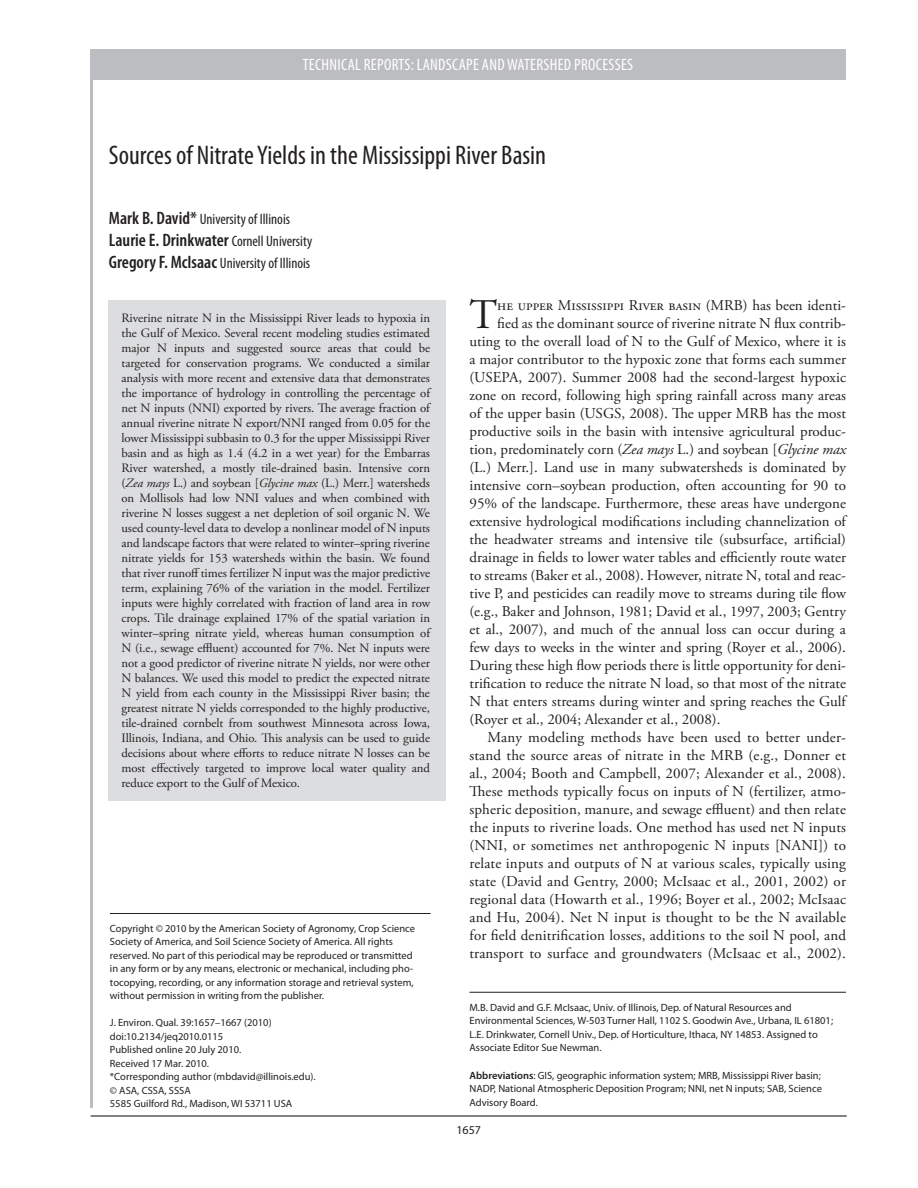
<style>
.page{position:relative;width:918px;height:1188px;background:#fff}
.page>*{position:absolute;margin:0;border:0;box-sizing:border-box;transform-origin:0 0}
.t1{font:42.15px "Adobe Garamond Pro";color:#231f20}
.t2{font:condensed 27px "Myriad Pro";color:#231f20}
.t3{font:600 condensed 18px "Myriad Pro";color:#231f20}
.t4{font:condensed 16.5px "Myriad Pro";letter-spacing:.02em;color:#fff}
.t5{font:15px "Adobe Garamond Pro";color:#231f20}
.t6{font:condensed 15px "Myriad Pro";color:#231f20}
.t7{font:12.75px/15px "Adobe Garamond Pro";letter-spacing:-.005em;color:#231f20;text-align:justify}
.t8{font:12px "Myriad Pro";color:#231f20}
.t9{font:10.5px/13.5px "Myriad Pro";color:#231f20}
.s1{font-weight:600;font-size:18px}
.s2{font-weight:400;font-size:15px}
.s3{font-style:italic}
.s4{font-weight:600}
</style>
<div class="page">
<hr style="left:90px;top:79px;width:3px;height:1029px;background:#bcbdc0">
<hr style="left:91px;top:1115px;width:756px;height:2px;background:#231f20">
<div style="left:109px;top:300px;width:337px;height:501px;background:#dcdddf"></div>
<div style="left:90px;top:50px;width:756px;height:30px;background:#bcbdc0"></div>
<hr style="left:470px;top:992px;width:376px;height:1px;background:#231f20">
<hr style="left:110px;top:913px;width:321px;height:1px;background:#231f20">
<p class="t4" style="left:303px;top:58px;width:332px">TECHNICAL REPORTS: LANDSCAPE AND WATERSHED PROCESSES</p>
<h2 class="t2" style="left:109px;top:145px;width:439px">Sources of Nitrate Yields in the Mississippi River Basin</h2>
<p class="t6" style="left:109px;top:214px;width:183px"><span class="s1">Mark B. David*</span> University of Illinois</p>
<p class="t3" style="left:109px;top:234px;width:205px">Laurie E. Drinkwater <span class="s2">Cornell University</span></p>
<p class="t6" style="left:109px;top:257px;width:203px"><span class="s1">Gregory F. McIsaac</span> University of Illinois</p>
<p class="t7" style="left:122px;top:311px;width:310px">Riverine nitrate N in the Mississippi River leads to hypoxia in the Gulf of Mexico. Several recent modeling studies estimated major N inputs and suggested source areas that could be targeted for conservation programs. We conducted a similar analysis with more recent and extensive data that demonstrates the importance of hydrology in controlling the percentage of net N inputs (NNI) exported by rivers. The average fraction of annual riverine nitrate N export/NNI ranged from 0.05 for the lower Mississippi subbasin to 0.3 for the upper Mississippi River basin and as high as 1.4 (4.2 in a wet year) for the Embarras River watershed, a mostly tile-drained basin. Intensive corn (<span class="s3">Zea mays</span> L.) and soybean [<span class="s3">Glycine max</span> (L.) Merr.] watersheds on Mollisols had low NNI values and when combined with riverine N losses suggest a net depletion of soil organic N. We used county-level data to develop a nonlinear model of N inputs and landscape factors that were related to winter–spring riverine nitrate yields for 153 watersheds within the basin. We found that river runoff times fertilizer N input was the major predictive term, explaining 76% of the variation in the model. Fertilizer inputs were highly correlated with fraction of land area in row crops. Tile drainage explained 17% of the spatial variation in winter–spring nitrate yield, whereas human consumption of N (i.e., sewage effluent) accounted for 7%. Net N inputs were not a good predictor of riverine nitrate N yields, nor were other N balances. We used this model to predict the expected nitrate N yield from each county in the Mississippi River basin; the greatest nitrate N yields corresponded to the highly productive, tile-drained cornbelt from southwest Minnesota across Iowa, Illinois, Indiana, and Ohio. This analysis can be used to guide decisions about where efforts to reduce nitrate N losses can be most effectively targeted to improve local water quality and reduce export to the Gulf of Mexico.</p>
<p class="t9" style="left:110px;top:922px;width:307px">Copyright © 2010 by the American Society of Agronomy, Crop Science Society of America, and Soil Science Society of America. All rights reserved. No part of this periodical may be reproduced or transmitted in any form or by any means, electronic or mechanical, including pho&shy;tocopying, recording, or any information storage and retrieval system, without permission in writing from the publisher.</p>
<p class="t9" style="left:110px;top:1017px;width:207px">J. Environ. Qual. 39:1657–1667 (2010) doi:10.2134/jeq2010.0115<br>Published online 20 July 2010.<br>Received 17 Mar. 2010.<br>*Corresponding author (mbdavid@illinois.edu). © ASA, CSSA, SSSA<br>5585 Guilford Rd., Madison, WI 53711 USA</p>
<h1 class="t1" style="left:470px;top:298px;width:29px">T</h1>
<p class="t5" style="left:497px;top:299px;width:350px">he upper Mississippi River basin (MRB) has been identi-</p>
<p class="t5" style="left:497px;top:317px;width:350px">fied as the dominant source of riverine nitrate N flux contrib-</p>
<p class="t5" style="left:470px;top:335px;width:378px">uting to the overall load of N to the Gulf of Mexico, where it is</p>
<p class="t5" style="left:470px;top:353px;width:378px">a major contributor to the hypoxic zone that forms each summer</p>
<p class="t5" style="left:470px;top:371px;width:378px">(USEPA, 2007). Summer 2008 had the second-largest hypoxic</p>
<p class="t5" style="left:470px;top:389px;width:378px">zone on record, following high spring rainfall across many areas</p>
<p class="t5" style="left:470px;top:407px;width:378px">of the upper basin (USGS, 2008). The upper MRB has the most</p>
<p class="t5" style="left:470px;top:425px;width:378px">productive soils in the basin with intensive agricultural produc-</p>
<p class="t5" style="left:470px;top:443px;width:378px">tion, predominately corn (<span class="s3">Zea mays</span> L.) and soybean [<span class="s3">Glycine max</span></p>
<p class="t5" style="left:470px;top:461px;width:378px">(L.) Merr.]. Land use in many subwatersheds is dominated by</p>
<p class="t5" style="left:470px;top:479px;width:378px">intensive corn–soybean production, often accounting for 90 to</p>
<p class="t5" style="left:470px;top:497px;width:378px">95% of the landscape. Furthermore, these areas have undergone</p>
<p class="t5" style="left:470px;top:515px;width:378px">extensive hydrological modifications including channelization of</p>
<p class="t5" style="left:470px;top:533px;width:378px">the headwater streams and intensive tile (subsurface, artificial)</p>
<p class="t5" style="left:470px;top:551px;width:378px">drainage in fields to lower water tables and efficiently route water</p>
<p class="t5" style="left:470px;top:569px;width:378px">to streams (Baker et al., 2008). However, nitrate N, total and reac-</p>
<p class="t5" style="left:470px;top:587px;width:378px">tive P, and pesticides can readily move to streams during tile flow</p>
<p class="t5" style="left:470px;top:605px;width:378px">(e.g., Baker and Johnson, 1981; David et al., 1997, 2003; Gentry</p>
<p class="t5" style="left:470px;top:623px;width:378px">et al., 2007), and much of the annual loss can occur during a</p>
<p class="t5" style="left:470px;top:641px;width:378px">few days to weeks in the winter and spring (Royer et al., 2006).</p>
<p class="t5" style="left:470px;top:659px;width:378px">During these high flow periods there is little opportunity for deni-</p>
<p class="t5" style="left:470px;top:677px;width:378px">trification to reduce the nitrate N load, so that most of the nitrate</p>
<p class="t5" style="left:470px;top:695px;width:378px">N that enters streams during winter and spring reaches the Gulf</p>
<p class="t5" style="left:470px;top:713px;width:252px">(Royer et al., 2004; Alexander et al., 2008).</p>
<p class="t5" style="left:488px;top:731px;width:360px">Many modeling methods have been used to better under-</p>
<p class="t5" style="left:470px;top:749px;width:378px">stand the source areas of nitrate in the MRB (e.g., Donner et</p>
<p class="t5" style="left:470px;top:767px;width:378px">al., 2004; Booth and Campbell, 2007; Alexander et al., 2008).</p>
<p class="t5" style="left:470px;top:785px;width:378px">These methods typically focus on inputs of N (fertilizer, atmo-</p>
<p class="t5" style="left:470px;top:803px;width:378px">spheric deposition, manure, and sewage effluent) and then relate</p>
<p class="t5" style="left:470px;top:821px;width:378px">the inputs to riverine loads. One method has used net N inputs</p>
<p class="t5" style="left:470px;top:839px;width:378px">(NNI, or sometimes net anthropogenic N inputs [NANI]) to</p>
<p class="t5" style="left:470px;top:857px;width:378px">relate inputs and outputs of N at various scales, typically using</p>
<p class="t5" style="left:470px;top:875px;width:378px">state (David and Gentry, 2000; McIsaac et al., 2001, 2002) or</p>
<p class="t5" style="left:470px;top:893px;width:378px">regional data (Howarth et al., 1996; Boyer et al., 2002; McIsaac</p>
<p class="t5" style="left:470px;top:911px;width:378px">and Hu, 2004). Net N input is thought to be the N available</p>
<p class="t5" style="left:470px;top:929px;width:378px">for field denitrification losses, additions to the soil N pool, and</p>
<p class="t5" style="left:470px;top:947px;width:378px">transport to surface and groundwaters (McIsaac et al., 2002).</p>
<p class="t9" style="left:470px;top:1001px;width:365px">M.B. David and G.F. McIsaac, Univ. of Illinois, Dep. of Natural Resources and Environmental Sciences, W-503 Turner Hall, 1102 S. Goodwin Ave., Urbana, IL 61801; L.E. Drinkwater, Cornell Univ., Dep. of Horticulture, Ithaca, NY 14853. Assigned to Associate Editor Sue Newman.</p>
<p class="t9" style="left:470px;top:1069px;width:354px;text-align:justify"><span class="s4">Abbreviations</span>: GIS, geographic information system; MRB, Mississippi River basin; NADP, National Atmospheric Deposition Program; NNI, net N inputs; SAB, Science Advisory Board.</p>
<p class="t8" style="left:456px;top:1125px;width:26px">1657</p>
</div>
